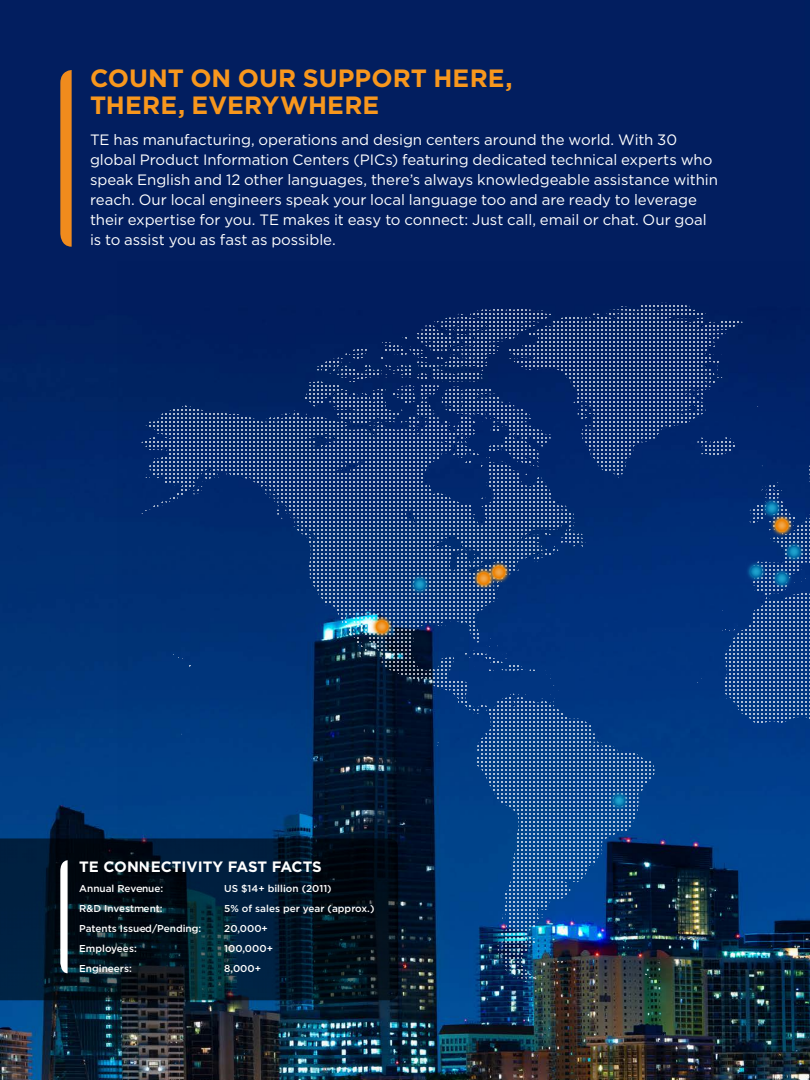
<style>
.page{position:relative;width:810px;height:1080px;background:#fff}
.page>*{position:absolute;margin:0;border:0;box-sizing:border-box;transform-origin:0 0}
.t1{font:700 25px/26.2px "Gotham";letter-spacing:.005em;color:#f8971d}
.t2{font:15px/20px "Gotham";letter-spacing:-.005em;color:#fff}
.t3{font:700 15px "Gotham";color:#fff}
.t4{font:500 10px "Gotham";color:#fff}
</style>
<div class="page">
<img style="left:0;top:0;width:810px;height:1080px">
<svg style="left:60px;top:70px;width:12px;height:177px;background:#da8122"></svg>
<img style="left:0;top:838px;width:118px;height:162px">
<svg style="left:60px;top:860px;width:8px;height:113px"></svg>
<img style="left:118px;top:262px;width:692px;height:738px">
<h1 class="t1" style="left:90px;top:65px;width:424px">COUNT ON OUR SUPPORT HERE,<br>THERE, EVERYWHERE</h1>
<p class="t2" style="left:90px;top:129px;width:630px">TE has manufacturing, operations and design centers around the world. With 30 global Product Information Centers (PICs) featuring dedicated technical experts who speak English and 12 other languages, there’s always knowledgeable assistance within reach. Our local engineers speak your local language too and are ready to leverage their expertise for you. TE makes it easy to connect: Just call, email or chat. Our goal is to assist you as fast as possible.</p>
<p class="t3" style="left:79px;top:857px;width:244px">TE CONNECTIVITY FAST FACTS</p>
<p class="t4" style="left:79px;top:882px;width:86px">Annual Revenue:</p>
<p class="t4" style="left:224px;top:882px;width:109px">US $14+ billion (2011)</p>
<p class="t4" style="left:79px;top:902px;width:85px">R&amp;D Investment:</p>
<p class="t4" style="left:224px;top:902px;width:152px">5% of sales per year (approx.)</p>
<p class="t4" style="left:79px;top:922px;width:124px">Patents Issued/Pending:</p>
<p class="t4" style="left:224px;top:922px;width:45px">20,000+</p>
<p class="t4" style="left:79px;top:942px;width:59px">Employees:</p>
<p class="t4" style="left:224px;top:942px;width:50px">100,000+</p>
<p class="t4" style="left:79px;top:962px;width:54px">Engineers:</p>
<p class="t4" style="left:224px;top:962px;width:38px">8,000+</p>
</div>
